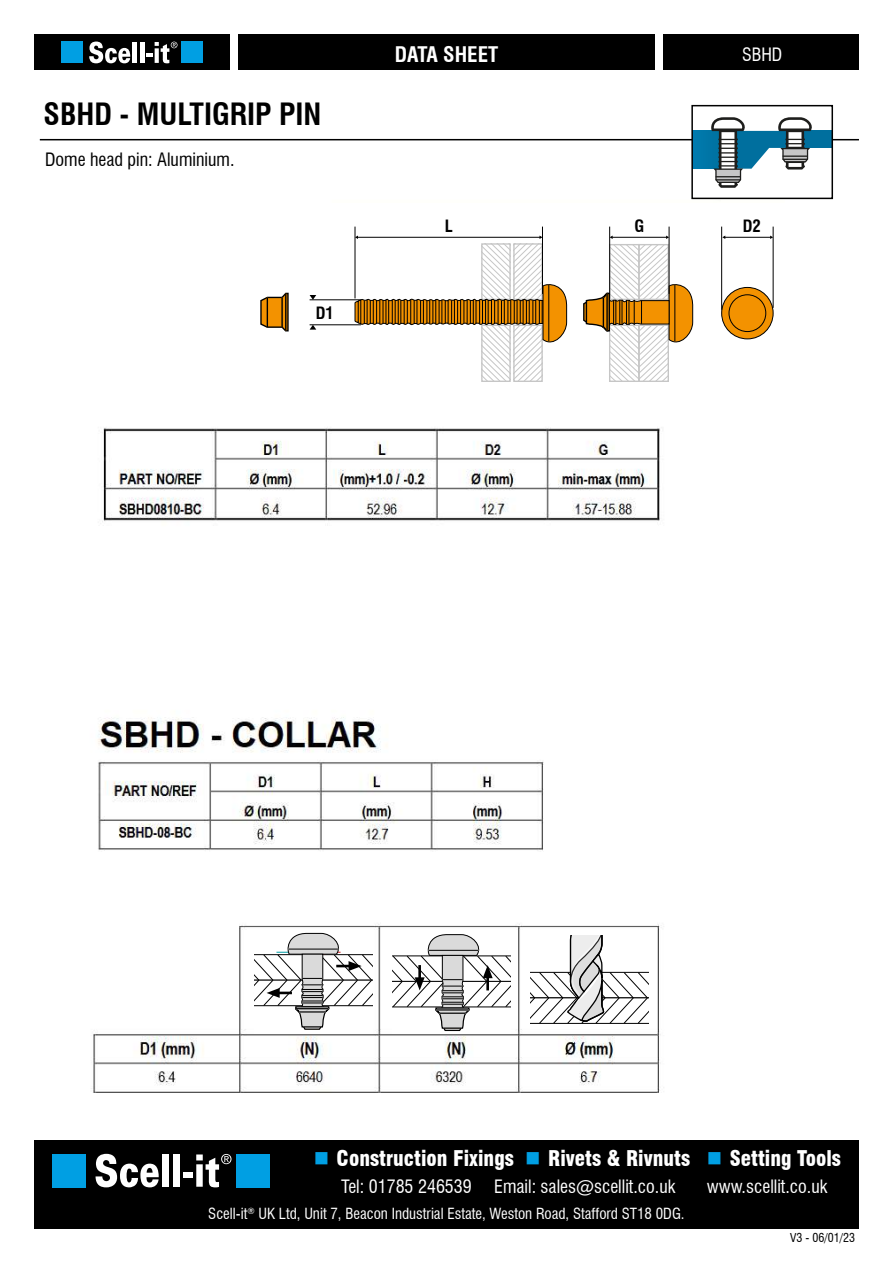
<style>
.page{position:relative;width:893px;height:1263px;background:#fff}
.page>*{position:absolute;margin:0;border:0;box-sizing:border-box;transform-origin:0 0}
.t1{font:700 condensed 30px "Swiss 721 BT";color:#000}
.t2{font:900 condensed 21.15px "Swiss 721 BT";color:#fff}
.t3{font:700 condensed 21px "Swiss 721 BT";color:#fff}
.t4{font:condensed 18px "Swiss 721 BT";color:#fff}
.t5{font:condensed 18px "Swiss 721 BT";color:#000}
.t6{font:700 condensed 16.65px "Swiss 721 BT";color:#000}
.t7{font:condensed 15px "Swiss 721 BT";color:#fff}
.t8{font:condensed 12px "Swiss 721 BT";color:#000}
.s1{color:#009fe3}
</style>
<div class="page">
<div style="left:34px;top:1140px;width:825px;height:89px;background:#000"></div>
<div style="left:34px;top:34px;width:196px;height:36px;background:#000"></div>
<div style="left:238px;top:34px;width:417px;height:36px;background:#000"></div>
<div style="left:663px;top:34px;width:196px;height:35px;background:#000"></div>
<div style="left:52px;top:1154px;width:34px;height:33px;background:#009fe3"></div>
<div style="left:237px;top:1154px;width:33px;height:33px;background:#009fe3"></div>
<div style="left:183px;top:1172px;width:10px;height:5px;background:#fff"></div>
<svg style="left:96px;top:1154px;width:63px;height:33px"></svg>
<div style="left:162px;top:1154px;width:7px;height:33px;background:#fff"></div>
<div style="left:174px;top:1154px;width:6px;height:33px;background:#fff"></div>
<svg style="left:196px;top:1154px;width:35px;height:33px"></svg>
<div style="left:61px;top:42px;width:22px;height:21px;background:#009fe3"></div>
<div style="left:181px;top:42px;width:22px;height:21px;background:#009fe3"></div>
<svg style="left:89px;top:42px;width:41px;height:21px"></svg>
<hr style="left:133px;top:42px;width:4px;height:21px;background:#fff">
<hr style="left:140px;top:42px;width:4px;height:21px;background:#fff">
<svg style="left:146px;top:42px;width:31px;height:21px"></svg>
<hr style="left:40px;top:139px;width:819px;height:1px;background:#000">
<img style="left:91px;top:199px;width:723px;height:894px">
<div style="left:237px;top:204px;width:577px;height:189px;background:#fff"></div>
<div style="left:609px;top:244px;width:31px;height:56px;border:1px solid #c6c6c6"></div>
<div style="left:638px;top:244px;width:31px;height:56px;border:1px solid #c6c6c6"></div>
<div style="left:609px;top:325px;width:31px;height:57px;border:1px solid #c6c6c6"></div>
<div style="left:638px;top:325px;width:31px;height:57px;border:1px solid #c6c6c6"></div>
<div style="left:481px;top:325px;width:30px;height:57px;border:1px solid #c6c6c6"></div>
<div style="left:513px;top:325px;width:30px;height:57px;border:1px solid #c6c6c6"></div>
<svg style="left:260px;top:292px;width:29px;height:40px"></svg>
<hr style="left:267px;top:297px;width:1px;height:30px;background:#000">
<hr style="left:281px;top:297px;width:2px;height:30px;background:#000">
<hr style="left:285px;top:293px;width:1px;height:37px;background:#000">
<svg style="left:583px;top:245px;width:110px;height:136px"></svg>
<hr style="left:603px;top:297px;width:1px;height:30px;background:#000">
<hr style="left:606px;top:293px;width:2px;height:37px;background:#000">
<svg style="left:722px;top:287px;width:51px;height:52px"></svg>
<div style="left:721px;top:287px;width:52px;height:52px;border:1px solid #000;border-radius:50%"></div>
<div style="left:729px;top:295px;width:37px;height:37px;background:#f39200;border-radius:50%"></div>
<div style="left:729px;top:294px;width:37px;height:38px;border:1px solid #000;border-radius:50%"></div>
<hr style="left:669px;top:227px;width:1px;height:67px;background:#000">
<hr style="left:609px;top:227px;width:1px;height:71px;background:#000">
<hr style="left:612px;top:237px;width:55px;height:1px;background:#000">
<hr style="left:773px;top:227px;width:1px;height:81px;background:#000">
<hr style="left:721px;top:227px;width:1px;height:83px;background:#000">
<hr style="left:725px;top:237px;width:46px;height:1px;background:#000">
<hr style="left:542px;top:227px;width:1px;height:67px;background:#000">
<hr style="left:355px;top:227px;width:1px;height:71px;background:#000">
<svg style="left:354px;top:236px;width:213px;height:145px"></svg>
<hr style="left:310px;top:325px;width:51px;height:1px;background:#000">
<svg style="left:310px;top:325px;width:6px;height:5px"></svg>
<hr style="left:310px;top:300px;width:51px;height:1px;background:#000">
<svg style="left:310px;top:295px;width:6px;height:5px"></svg>
<div style="left:692px;top:131px;width:28px;height:38px;background:#0078aa"></div>
<div style="left:802px;top:131px;width:30px;height:17px;background:#006f9e"></div>
<svg style="left:710px;top:117px;width:105px;height:71px"></svg>
<div style="left:691px;top:105px;width:142px;height:94px;border:2px solid #000"></div>
<svg style="left:254px;top:933px;width:118px;height:100px"></svg>
<hr style="left:296px;top:1008px;width:32px;height:1px;background:#000">
<svg style="left:392px;top:933px;width:118px;height:100px"></svg>
<hr style="left:440px;top:1012px;width:26px;height:2px;background:#000">
<hr style="left:436px;top:1009px;width:33px;height:1px;background:#000">
<svg style="left:530px;top:936px;width:118px;height:93px"></svg>
<h1 class="t1" style="left:44px;top:96px;width:279px">SBHD - MULTIGRIP PIN</h1>
<p class="t5" style="left:45px;top:148px;width:191px">Dome head pin: Aluminium.</p>
<p class="t6" style="left:316px;top:303px;width:20px">D1</p>
<h3 class="t3" style="left:395px;top:42px;width:105px">DATA SHEET</h3>
<p class="t4" style="left:742px;top:43px;width:42px">SBHD</p>
<p class="t6" style="left:445px;top:216px;width:10px">L</p>
<p class="t6" style="left:634px;top:216px;width:11px">G</p>
<p class="t6" style="left:743px;top:216px;width:20px">D2</p>
<h2 class="t2" style="left:314px;top:1146px;width:529px"><span class="s1">■</span> Construction Fixings <span class="s1">■</span> Rivets &amp; Rivnuts <span class="s1">■</span> Setting Tools</h2>
<p class="t4" style="left:341px;top:1176px;width:336px">Tel: 01785 246539 Email: sales@scellit.co.uk</p>
<p class="t4" style="left:707px;top:1176px;width:122px">www.scellit.co.uk</p>
<p class="t8" style="left:790px;top:1230px;width:66px">V3 - 06/01/23</p>
<p class="t7" style="left:208px;top:1204px;width:478px">Scell-it<sup>®</sup> UK Ltd, Unit 7, Beacon Industrial Estate, Weston Road, Stafford ST18 0DG.</p>
</div>
